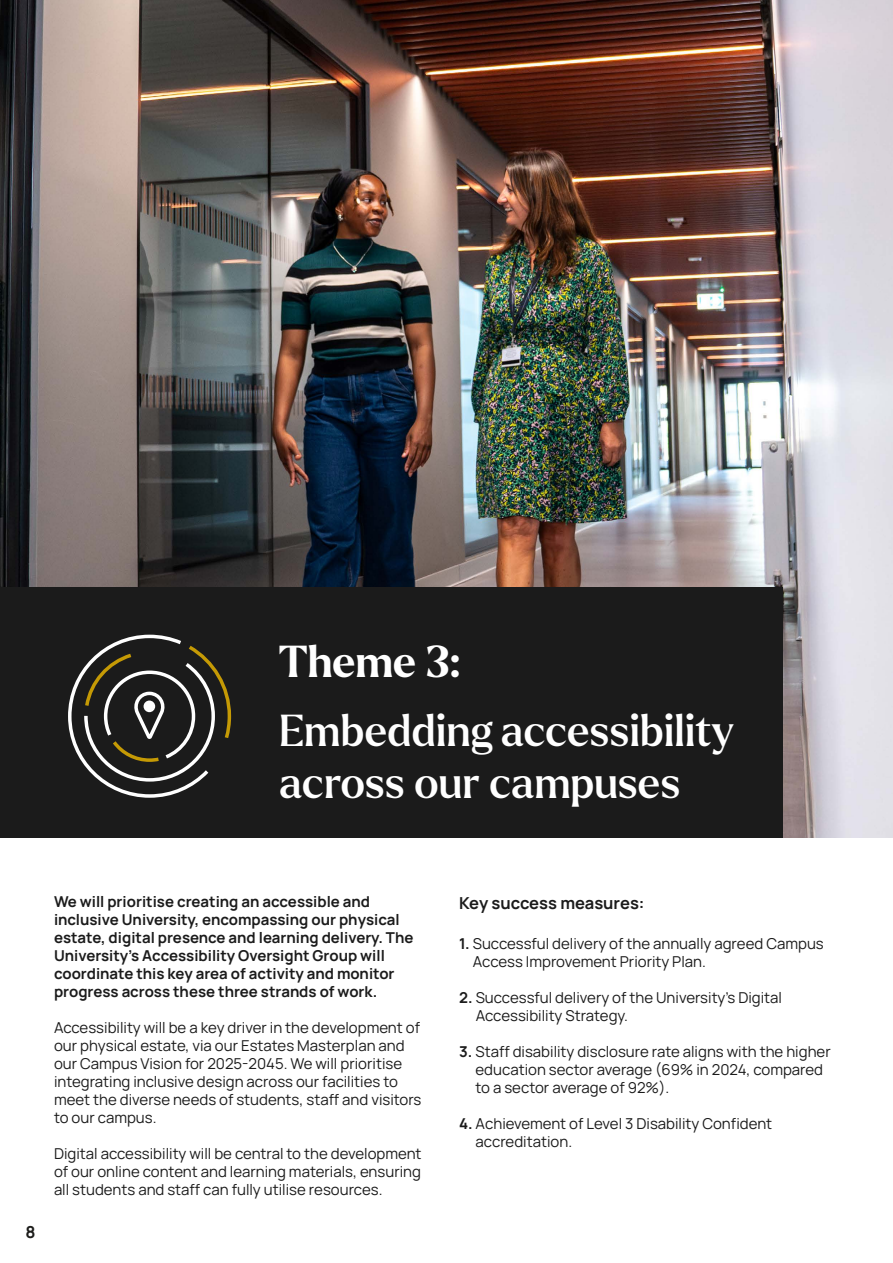
<style>
.page{position:relative;width:893px;height:1263px;background:#fff}
.page>*{position:absolute;margin:0;border:0;box-sizing:border-box;transform-origin:0 0}
.t1{font:500 43.5px/52.2px "Larken";color:#fff}
.t2{font:700 43.5px "Larken";color:#fff}
.t3{font:700 16.5px "Manrope";color:#1b1b1b}
.t4{font:700 16.5px "Manrope";color:#1d1d1b}
.t5{font:15px/18px "Manrope";color:#1b1b1b}
.t6{font:700 15px/18px "Manrope";color:#1b1b1b}
.s1{font-weight:700}
</style>
<div class="page">
<img style="left:0;top:0;width:893px;height:837px">
<div style="left:0;top:587px;width:782px;height:250px;background:#1b1b1b"></div>
<svg style="left:68px;top:634px;width:164px;height:164px"></svg>
<div style="left:144px;top:700px;width:11px;height:12px;background:#fff;border-radius:50%"></div>
<h1 class="t2" style="left:279px;top:633px;width:182px">Theme 3:</h1>
<h1 class="t1" style="left:279px;top:704px;width:457px">Embedding accessibility across our campuses</h1>
<p class="t4" style="left:26px;top:1218px;width:12px">8</p>
<p class="t6" style="left:54px;top:891px;width:361px">We will prioritise creating an accessible and inclusive University, encompassing our physical estate, digital presence and learning delivery. The University’s Accessibility Oversight Group will coordinate this key area of activity and monitor progress across these three strands of work.</p>
<p class="t5" style="left:54px;top:1018px;width:369px">Accessibility will be a key driver in the development of our physical estate, via our Estates Masterplan and our Campus Vision for 2025-2045. We will prioritise integrating inclusive design across our facilities to meet the diverse needs of students, staff and visitors to our campus.</p>
<p class="t5" style="left:54px;top:1144px;width:369px;text-align:justify">Digital accessibility will be central to the development of our online content and learning materials, ensuring all students and staff can fully utilise resources.</p>
<p class="t3" style="left:459px;top:889px;width:187px">Key success measures:</p>
<p class="t5" style="left:473px;top:934px;width:353px;text-indent:-14px"><span class="s1">1.</span> Successful delivery of the annually agreed Campus<br>Access Improvement Priority Plan.</p>
<p class="t5" style="left:476px;top:988px;width:308px;text-indent:-16px"><span class="s1">2.</span> Successful delivery of the University’s Digital<br>Accessibility Strategy.</p>
<p class="t5" style="left:475px;top:1042px;width:357px;text-indent:-16px"><span class="s1">3.</span> Staff disability disclosure rate aligns with the higher education sector average (69% in 2024, compared to a sector average of 92%).</p>
<p class="t5" style="left:476px;top:1114px;width:298px;text-indent:-16px"><span class="s1">4.</span> Achievement of Level 3 Disability Confident accreditation.</p>
</div>
